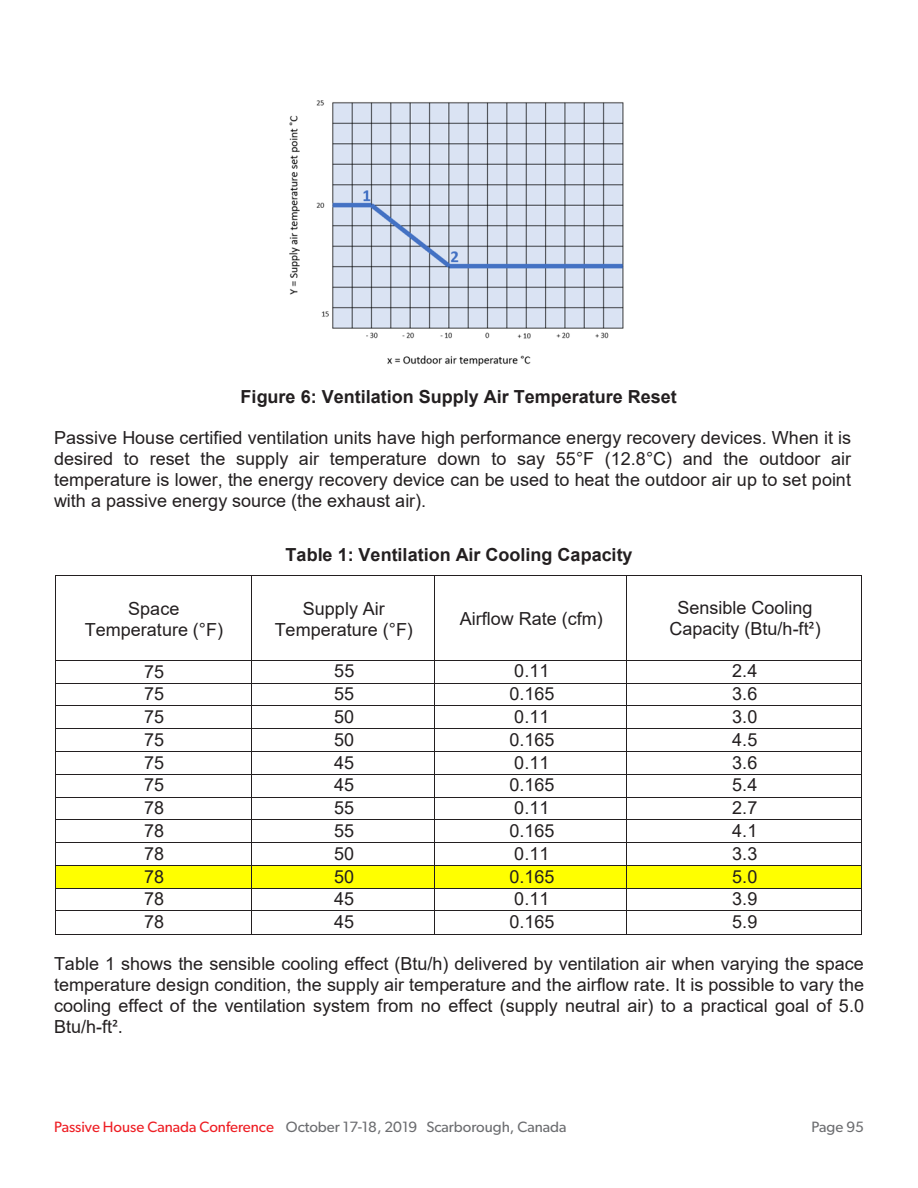
<style>
.page{position:relative;width:918px;height:1188px;background:#fff}
.page>*{position:absolute;margin:0;border:0;box-sizing:border-box;transform-origin:0 0}
.t1{font:18px/20.7px "Arial";letter-spacing:.005em;color:#231f20;text-align:center}
.t2{font:700 18px "Arial";color:#231f20}
.t3{font:15px "Trebuchet MS";letter-spacing:.005em;color:#6d6e71}
.t4{font:15px "Gibson";color:#6c6d70}
.t5{font:15px "Gibson";color:#ee1d23}
.s1{font-family:"Calibri"}
.s2{font-family:"Tahoma";color:#6d6e71}
.s3{color:#ed1d24}
</style>
<div class="page">
<hr style="left:56px;top:575px;width:195px;height:1px;background:#231f20">
<hr style="left:252px;top:575px;width:182px;height:1px;background:#231f20">
<hr style="left:435px;top:575px;width:192px;height:1px;background:#231f20">
<hr style="left:627px;top:575px;width:234px;height:1px;background:#231f20">
<hr style="left:55px;top:576px;width:1px;height:84px;background:#231f20">
<hr style="left:251px;top:576px;width:1px;height:84px;background:#231f20">
<hr style="left:434px;top:576px;width:1px;height:84px;background:#231f20">
<hr style="left:627px;top:576px;width:1px;height:84px;background:#231f20">
<hr style="left:861px;top:576px;width:1px;height:84px;background:#231f20">
<hr style="left:56px;top:660px;width:195px;height:1px;background:#231f20">
<hr style="left:252px;top:660px;width:182px;height:1px;background:#231f20">
<hr style="left:435px;top:660px;width:192px;height:1px;background:#231f20">
<hr style="left:627px;top:660px;width:234px;height:1px;background:#231f20">
<hr style="left:56px;top:683px;width:195px;height:1px;background:#231f20">
<hr style="left:252px;top:683px;width:182px;height:1px;background:#231f20">
<hr style="left:435px;top:683px;width:192px;height:1px;background:#231f20">
<hr style="left:627px;top:683px;width:234px;height:1px;background:#231f20">
<hr style="left:56px;top:705px;width:195px;height:1px;background:#231f20">
<hr style="left:252px;top:705px;width:182px;height:1px;background:#231f20">
<hr style="left:435px;top:705px;width:192px;height:1px;background:#231f20">
<hr style="left:627px;top:705px;width:234px;height:1px;background:#231f20">
<hr style="left:56px;top:728px;width:195px;height:1px;background:#231f20">
<hr style="left:252px;top:728px;width:182px;height:1px;background:#231f20">
<hr style="left:435px;top:728px;width:192px;height:1px;background:#231f20">
<hr style="left:627px;top:728px;width:234px;height:1px;background:#231f20">
<hr style="left:56px;top:751px;width:195px;height:1px;background:#231f20">
<hr style="left:252px;top:751px;width:182px;height:1px;background:#231f20">
<hr style="left:435px;top:751px;width:192px;height:1px;background:#231f20">
<hr style="left:627px;top:751px;width:234px;height:1px;background:#231f20">
<hr style="left:56px;top:774px;width:195px;height:1px;background:#231f20">
<hr style="left:252px;top:774px;width:182px;height:1px;background:#231f20">
<hr style="left:435px;top:774px;width:192px;height:1px;background:#231f20">
<hr style="left:627px;top:774px;width:234px;height:1px;background:#231f20">
<hr style="left:56px;top:797px;width:195px;height:1px;background:#231f20">
<hr style="left:252px;top:797px;width:182px;height:1px;background:#231f20">
<hr style="left:435px;top:797px;width:192px;height:1px;background:#231f20">
<hr style="left:627px;top:797px;width:234px;height:1px;background:#231f20">
<hr style="left:56px;top:820px;width:195px;height:1px;background:#231f20">
<hr style="left:252px;top:820px;width:182px;height:1px;background:#231f20">
<hr style="left:435px;top:820px;width:192px;height:1px;background:#231f20">
<hr style="left:627px;top:820px;width:234px;height:1px;background:#231f20">
<hr style="left:56px;top:842px;width:195px;height:1px;background:#231f20">
<hr style="left:252px;top:842px;width:182px;height:1px;background:#231f20">
<hr style="left:435px;top:842px;width:192px;height:1px;background:#231f20">
<hr style="left:627px;top:842px;width:234px;height:1px;background:#231f20">
<div style="left:56px;top:866px;width:195px;height:22px;background:#ff0"></div>
<div style="left:252px;top:866px;width:182px;height:22px;background:#ff0"></div>
<div style="left:435px;top:866px;width:191px;height:22px;background:#ff0"></div>
<div style="left:627px;top:866px;width:234px;height:22px;background:#ff0"></div>
<hr style="left:56px;top:865px;width:195px;height:1px;background:#231f20">
<hr style="left:252px;top:865px;width:182px;height:1px;background:#231f20">
<hr style="left:435px;top:865px;width:192px;height:1px;background:#231f20">
<hr style="left:627px;top:865px;width:234px;height:1px;background:#231f20">
<hr style="left:56px;top:888px;width:195px;height:1px;background:#231f20">
<hr style="left:252px;top:888px;width:182px;height:1px;background:#231f20">
<hr style="left:435px;top:888px;width:192px;height:1px;background:#231f20">
<hr style="left:627px;top:888px;width:234px;height:1px;background:#231f20">
<hr style="left:56px;top:911px;width:195px;height:1px;background:#231f20">
<hr style="left:252px;top:911px;width:182px;height:1px;background:#231f20">
<hr style="left:435px;top:911px;width:192px;height:1px;background:#231f20">
<hr style="left:627px;top:911px;width:234px;height:1px;background:#231f20">
<svg style="left:55px;top:660px;width:1px;height:275px"></svg>
<hr style="left:56px;top:934px;width:195px;height:1px;background:#231f20">
<svg style="left:251px;top:660px;width:1px;height:275px"></svg>
<hr style="left:252px;top:934px;width:182px;height:1px;background:#231f20">
<svg style="left:434px;top:660px;width:1px;height:275px"></svg>
<hr style="left:435px;top:934px;width:192px;height:1px;background:#231f20">
<hr style="left:627px;top:934px;width:234px;height:1px;background:#231f20">
<svg style="left:861px;top:660px;width:1px;height:275px"></svg>
<img style="left:289px;top:100px;width:335px;height:266px">
<p class="t2" style="left:241px;top:384px;width:438px">Figure 6: Ventilation Supply Air Temperature Reset</p>
<p class="t1" style="left:54px;top:428px;width:799px;text-align:justify">Passive House certified ventilation units have high performance energy recovery devices. When it is desired to reset the supply air temperature down to say 55°F (12.8°C) and the outdoor air temperature is lower, the energy recovery device can be used to heat the outdoor air up to set point with a passive energy source (the exhaust air).</p>
<p class="t2" style="left:285px;top:542px;width:349px">Table 1: Ventilation Air Cooling Capacity</p>
<p class="t1" style="left:85px;top:598px;width:140px">Space<br>Temperature (°F)</p>
<p class="t1" style="left:275px;top:598px;width:140px">Supply Air<br>Temperature (°F)</p>
<p class="t1" style="left:460px;top:608px;width:145px">Airflow Rate (cfm)</p>
<p class="t1" style="left:669px;top:597px;width:153px">Sensible Cooling<br>Capacity (Btu/h-ft<span class="s1">²</span>)</p>
<p class="t1" style="left:144px;top:661px;width:22px">75</p>
<p class="t1" style="left:334px;top:661px;width:22px">55</p>
<p class="t1" style="left:514px;top:661px;width:37px">0.11</p>
<p class="t1" style="left:732px;top:661px;width:27px">2.4</p>
<p class="t1" style="left:144px;top:683px;width:22px">75</p>
<p class="t1" style="left:334px;top:683px;width:22px">55</p>
<p class="t1" style="left:509px;top:683px;width:47px">0.165</p>
<p class="t1" style="left:732px;top:683px;width:27px">3.6</p>
<p class="t1" style="left:144px;top:706px;width:22px">75</p>
<p class="t1" style="left:334px;top:706px;width:22px">50</p>
<p class="t1" style="left:514px;top:706px;width:37px">0.11</p>
<p class="t1" style="left:732px;top:706px;width:27px">3.0</p>
<p class="t1" style="left:144px;top:729px;width:22px">75</p>
<p class="t1" style="left:334px;top:729px;width:22px">50</p>
<p class="t1" style="left:509px;top:729px;width:47px">0.165</p>
<p class="t1" style="left:732px;top:729px;width:27px">4.5</p>
<p class="t1" style="left:144px;top:752px;width:22px">75</p>
<p class="t1" style="left:334px;top:752px;width:22px">45</p>
<p class="t1" style="left:514px;top:752px;width:37px">0.11</p>
<p class="t1" style="left:732px;top:752px;width:27px">3.6</p>
<p class="t1" style="left:144px;top:775px;width:22px">75</p>
<p class="t1" style="left:334px;top:774px;width:22px">45</p>
<p class="t1" style="left:509px;top:774px;width:47px">0.165</p>
<p class="t1" style="left:732px;top:774px;width:27px">5.4</p>
<p class="t1" style="left:144px;top:798px;width:22px">78</p>
<p class="t1" style="left:334px;top:797px;width:22px">55</p>
<p class="t1" style="left:514px;top:797px;width:37px">0.11</p>
<p class="t1" style="left:732px;top:797px;width:27px">2.7</p>
<p class="t1" style="left:144px;top:820px;width:22px">78</p>
<p class="t1" style="left:334px;top:820px;width:22px">55</p>
<p class="t1" style="left:509px;top:820px;width:47px">0.165</p>
<p class="t1" style="left:732px;top:820px;width:27px">4.1</p>
<p class="t1" style="left:144px;top:843px;width:22px">78</p>
<p class="t1" style="left:334px;top:843px;width:22px">50</p>
<p class="t1" style="left:514px;top:843px;width:37px">0.11</p>
<p class="t1" style="left:732px;top:843px;width:27px">3.3</p>
<p class="t1" style="left:144px;top:866px;width:22px">78</p>
<p class="t1" style="left:334px;top:866px;width:22px">50</p>
<p class="t1" style="left:509px;top:866px;width:47px">0.165</p>
<p class="t1" style="left:732px;top:866px;width:27px">5.0</p>
<p class="t1" style="left:144px;top:889px;width:22px">78</p>
<p class="t1" style="left:334px;top:889px;width:22px">45</p>
<p class="t1" style="left:514px;top:889px;width:37px">0.11</p>
<p class="t1" style="left:732px;top:889px;width:27px">3.9</p>
<p class="t1" style="left:144px;top:911px;width:22px">78</p>
<p class="t1" style="left:334px;top:911px;width:22px">45</p>
<p class="t1" style="left:509px;top:911px;width:47px">0.165</p>
<p class="t1" style="left:732px;top:911px;width:27px">5.9</p>
<p class="t1" style="left:54px;top:954px;width:812px;text-align:justify">Table 1 shows the sensible cooling effect (Btu/h) delivered by ventilation air when varying the space temperature design condition, the supply air temperature and the airflow rate. It is possible to vary the cooling effect of the ventilation system from no effect (supply neutral air) to a practical goal of 5.0<br>Btu/h-ft<span class="s1">².</span></p>
<p class="t4" style="left:286px;top:1118px;width:282px">October 17-1 , 019 Scarborough, Canada</p>
<p class="t4" style="left:812px;top:1118px;width:54px">Page 95<span class="s2">94</span></p>
<p class="t3" style="left:54px;top:1118px;width:509px"><span class="s3">Passive House Canada Conference</span> October 17-18, 2019 Scarborough, Canada</p>
<p class="t5" style="left:85px;top:1118px;width:30px">ve H</p>
</div>
